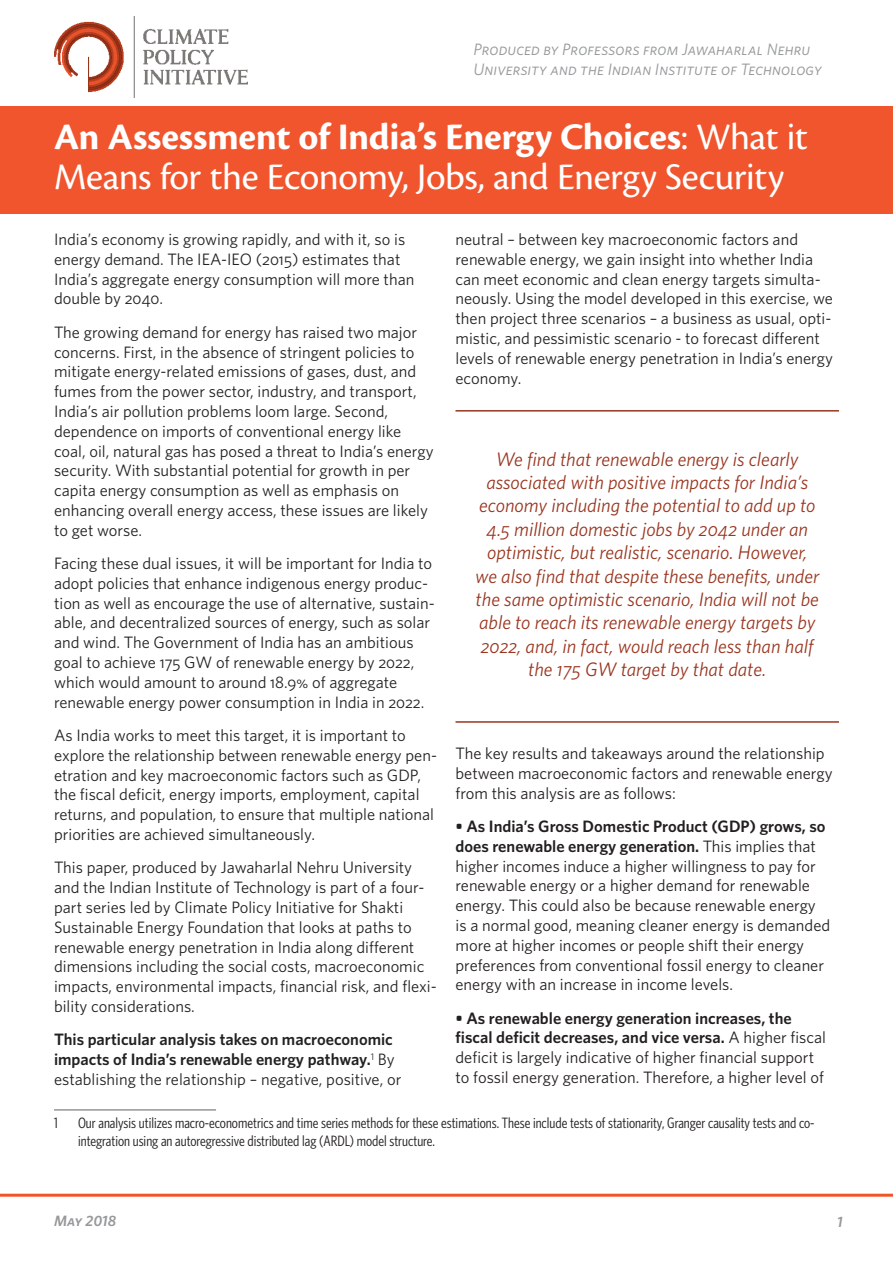
<style>
.page{position:relative;width:893px;height:1263px;background:#fff}
.page>*{position:absolute;margin:0;border:0;box-sizing:border-box;transform-origin:0 0}
.CPI_Title_Title{font:39px/40.5px "Cronos Pro";letter-spacing:-.01em;color:#fff}
.CPI_Call_Out{font:italic 19.5px/23.4px "Whitney";color:#9a3620;text-align:center}
.CPI_Basic_Paragraph{font:16.5px/19.8px "Whitney";color:#222}
.CPI_Basic_Paragraph-2{font:16.5px/19.8px "Whitney";color:#231f20}
.CPI_Basic_Paragraph-3{font:600 16.5px/19.8px "Whitney";color:#222}
.CPI_Master_Text_Grey{font:italic 16.5px/19.8px "Whitney";color:#96989a}
.CPI_Footnote{font:15px/18px "Whitney Condensed";color:#231f20}
.t1{font:italic 600 15px "Whitney";color:#96989a}
.s1{font-weight:700}
.s2{font-weight:400}
.s3{font-weight:600}
</style>
<div class="page">
<hr style="left:0;top:1194px;width:893px;height:3px;background:#f05429">
<div style="left:0;top:107px;width:893px;height:107px;background:#f0552d"></div>
<img style="left:54px;top:16px;width:193px;height:82px">
<hr style="left:54px;top:1109px;width:162px;height:2px;background:#939598">
<hr style="left:455px;top:410px;width:384px;height:2px;background:#9a3620">
<hr style="left:455px;top:721px;width:384px;height:2px;background:#9a3620">
<p class="CPI_Master_Text_Grey" style="left:473px;top:39px;width:350px">Produced by Professors from Jawaharlal Nehru<br>University and the Indian Institute of Technology</p>
<p class="CPI_Title_Title" style="left:54px;top:117px;width:755px"><span class="s1">An Assessment of India’s Energy Choices</span>: What it<br>Means for the Economy, Jobs, and Energy Security</p>
<p class="CPI_Basic_Paragraph" style="left:54px;top:229px;width:362px">India’s economy is growing rapidly, and with it, so is energy demand. The IEA-IEO (2015) estimates that India’s aggregate energy consumption will more than double by 2040.</p>
<p class="CPI_Basic_Paragraph" style="left:54px;top:322px;width:381px">The growing demand for energy has raised two major concerns. First, in the absence of stringent policies to mitigate energy-related emissions of gases, dust, and fumes from the power sector, industry, and transport, India’s air pollution problems loom large. Second, dependence on imports of conventional energy like coal, oil, natural gas has posed a threat to India’s energy security. With substantial potential for growth in per capita energy consumption as well as emphasis on enhancing overall energy access, these issues are likely to get worse.</p>
<p class="CPI_Basic_Paragraph" style="left:54px;top:553px;width:382px">Facing these dual issues, it will be important for India to adopt policies that enhance indigenous energy produc&shy;tion as well as encourage the use of alternative, sustain&shy;able, and decentralized sources of energy, such as solar and wind. The Government of India has an ambitious goal to achieve 175 GW of renewable energy by 2022, which would amount to around 18.9% of aggregate renewable energy power consumption in India in 2022.</p>
<p class="CPI_Basic_Paragraph" style="left:54px;top:725px;width:384px">As India works to meet this target, it is important to explore the relationship between renewable energy pen&shy;etration and key macroeconomic factors such as GDP, the fiscal deficit, energy imports, employment, capital returns, and population, to ensure that multiple national priorities are achieved simultaneously.</p>
<p class="CPI_Basic_Paragraph" style="left:54px;top:857px;width:384px">This paper, produced by Jawaharlal Nehru University and the Indian Institute of Technology is part of a four&shy;part series led by Climate Policy Initiative for Shakti Sustainable Energy Foundation that looks at paths to renewable energy penetration in India along different dimensions including the social costs, macroeconomic impacts, environmental impacts, financial risk, and flexi&shy;bility considerations.</p>
<p class="CPI_Basic_Paragraph-3" style="left:54px;top:1029px;width:349px">This particular analysis takes on macroeconomic impacts of India’s renewable energy pathway.<sup>1</sup> <span class="s2">By establishing the relationship – negative, positive, or</span></p>
<p class="CPI_Footnote" style="left:54px;top:1113px;width:5px">1</p>
<p class="CPI_Footnote" style="left:78px;top:1113px;width:738px">Our analysis utilizes macro-econometrics and time series methods for these estimations. These include tests of stationarity, Granger causality tests and co&shy;integration using an autoregressive distributed lag (ARDL) model structure.</p>
<p class="CPI_Basic_Paragraph" style="left:455px;top:229px;width:379px">neutral – between key macroeconomic factors and renewable energy, we gain insight into whether India can meet economic and clean energy targets simulta&shy;neously. Using the model developed in this exercise, we then project three scenarios – a business as usual, opti&shy;mistic, and pessimistic scenario - to forecast different levels of renewable energy penetration in India’s energy economy.</p>
<p class="CPI_Call_Out" style="left:475px;top:447px;width:346px">We find that renewable energy is clearly associated with positive impacts for India’s economy including the potential to add up to 4.5 million domestic jobs by 2042 under an optimistic, but realistic, scenario. However, we also find that despite these benefits, under the same optimistic scenario, India will not be able to reach its renewable energy targets by 2022, and, in fact, would reach less than half the 175 GW target by that date.</p>
<p class="CPI_Basic_Paragraph-2" style="left:455px;top:743px;width:379px">The key results and takeaways around the relationship between macroeconomic factors and renewable energy from this analysis are as follows:</p>
<p class="CPI_Basic_Paragraph-2" style="left:455px;top:816px;width:376px"><span class="s3">• As India’s Gross Domestic Product (GDP) grows, so does renewable energy generation.</span> This implies that higher incomes induce a higher willingness to pay for renewable energy or a higher demand for renewable energy. This could also be because renewable energy is a normal good, meaning cleaner energy is demanded more at higher incomes or people shift their energy preferences from conventional fossil energy to cleaner energy with an increase in income levels.</p>
<p class="CPI_Basic_Paragraph-2" style="left:455px;top:1007px;width:372px"><span class="s3">• As renewable energy generation increases, the fiscal deficit decreases, and vice versa.</span> A higher fiscal deficit is largely indicative of higher financial support to fossil energy generation. Therefore, a higher level of</p>
<p class="t1" style="left:54px;top:1210px;width:64px">May 2018</p>
<p class="t1" style="left:837px;top:1211px;width:7px">1</p>
</div>
